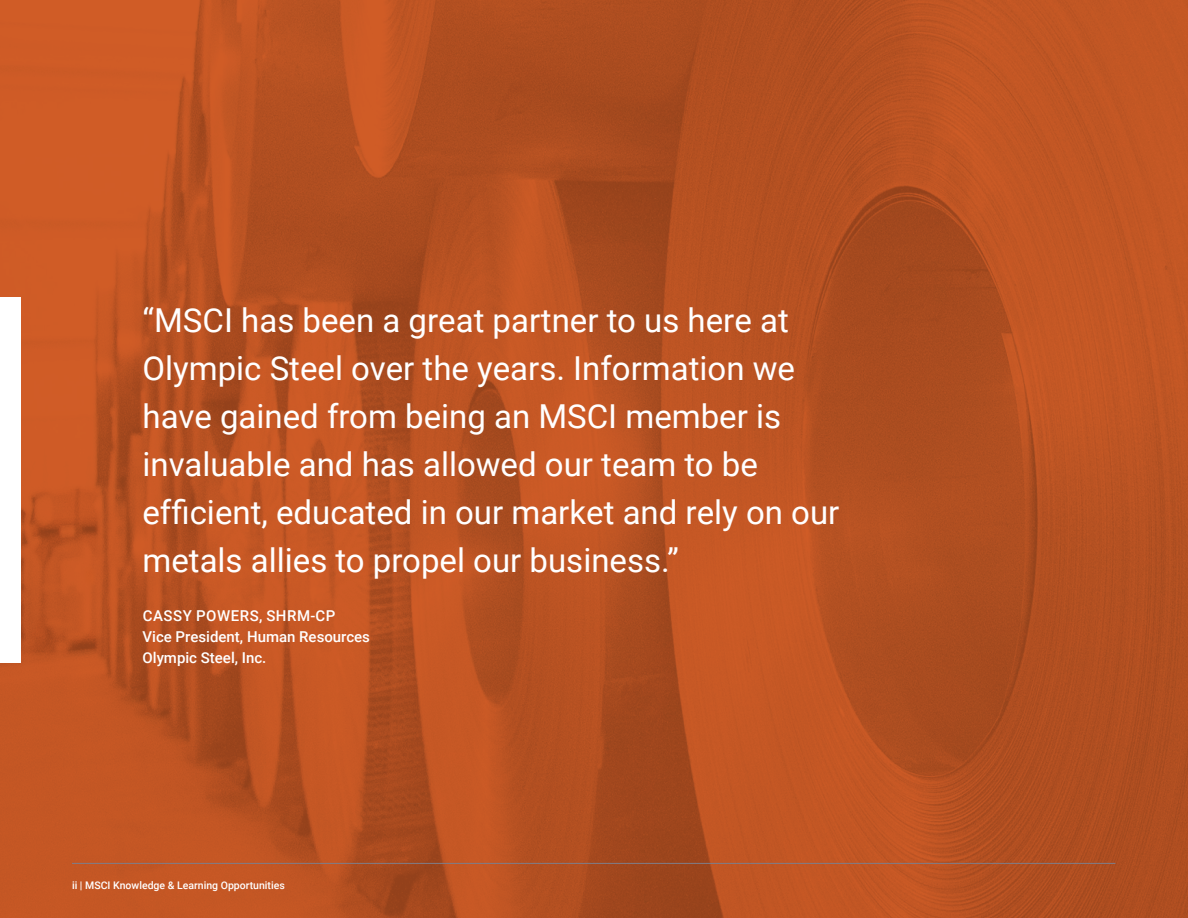
<style>
.page{position:relative;width:1188px;height:918px;background:#fff}
.page>*{position:absolute;margin:0;border:0;box-sizing:border-box;transform-origin:0 0}
.quote_-_large{font:33px/48px "Roboto";color:#fff}
.quote_author{font:500 15px "Roboto";color:#fff}
.quote_author-2{font:500 15px "Roboto";letter-spacing:.035em;color:#fff}
.t1{font:500 10.5px "Roboto";color:#fff}
</style>
<div class="page">
<img style="left:0;top:0;width:1188px;height:918px">
<div style="left:0;top:297px;width:21px;height:366px;background:#fff"></div>
<hr style="left:72px;top:863px;width:1043px;height:1px;background:#7f7d88">
<p class="quote_-_large" style="left:142px;top:295px;width:698px">“MSCI has been a great partner to us here at Olympic Steel over the years. Information we have gained from being an MSCI member is invaluable and has allowed our team to be efficient, educated in our market and rely on our metals allies to propel our business.”</p>
<p class="quote_author-2" style="left:143px;top:605px;width:194px">CASSY POWERS, SHRM-CP</p>
<p class="quote_author" style="left:142px;top:626px;width:229px">Vice President, Human Resources</p>
<p class="quote_author" style="left:142px;top:647px;width:126px">Olympic Steel, Inc.</p>
<p class="t1" style="left:72px;top:878px;width:214px">ii | MSCI Knowledge &amp; Learning Opportunities</p>
</div>
